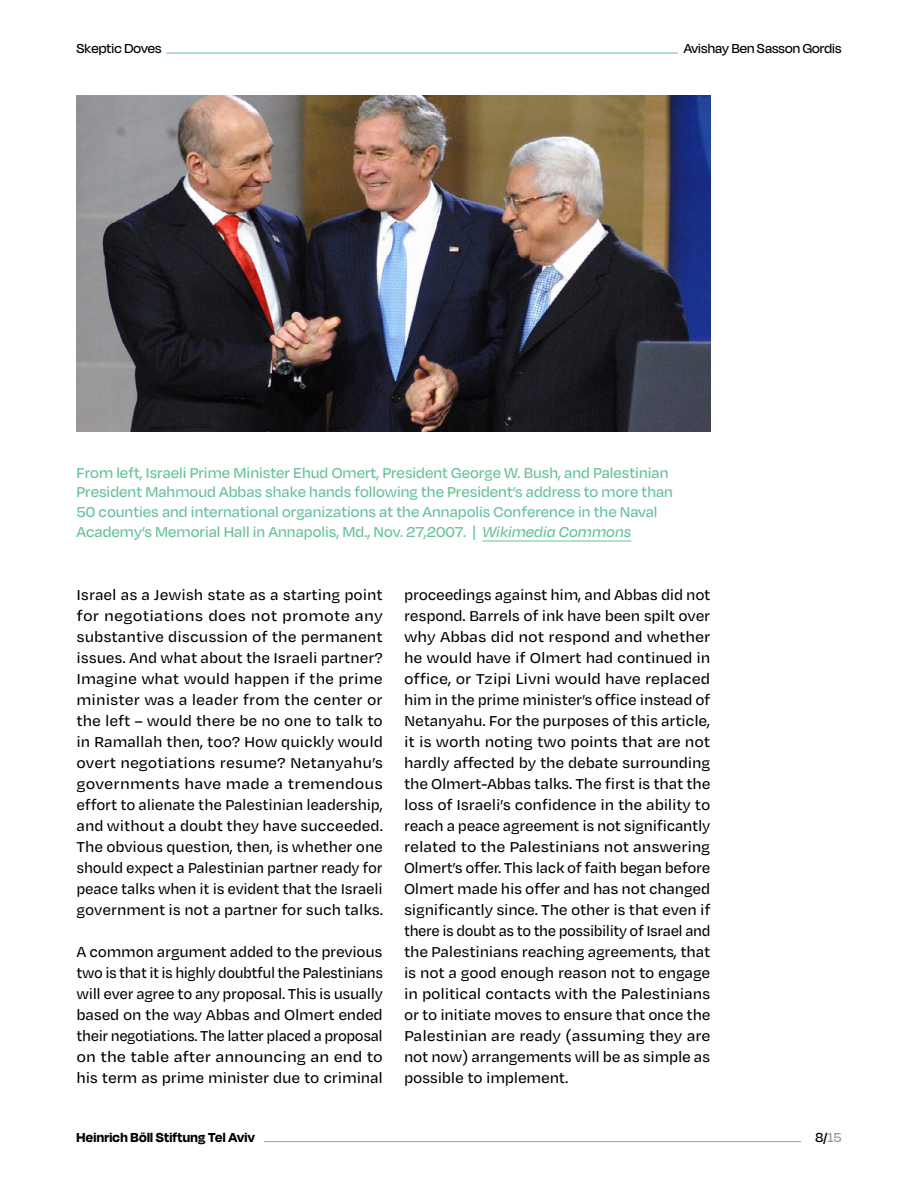
<style>
.page{position:relative;width:918px;height:1188px;background:#fff}
.page>*{position:absolute;margin:0;border:0;box-sizing:border-box;transform-origin:0 0}
.t1{font:500 16.5px/21px "Degular Text";letter-spacing:-.015em;color:#000101;text-align:justify}
.t2{font:500 16.5px/19.8px "Degular";color:#65c296}
.t3{font:500 15px "Degular Display";letter-spacing:.01em;color:#000101}
.t4{font:700 15px "Degular Display";letter-spacing:.02em;color:#000101}
.s1{font-style:italic}
.s2{color:#999696}
</style>
<div class="page">
<hr style="left:264px;top:1141px;width:537px;height:1px;background:#65c296">
<hr style="left:166px;top:53px;width:512px;height:1px;background:#65c296">
<img style="left:77px;top:96px;width:633px;height:336px">
<hr style="left:482px;top:541px;width:149px;height:1px;background:#65c296">
<p class="t3" style="left:77px;top:40px;width:86px">Skeptic Doves</p>
<p class="t3" style="left:684px;top:40px;width:159px">Avishay Ben Sasson Gordis</p>
<p class="t2" style="left:77px;top:462px;width:598px">From left, Israeli Prime Minister Ehud Omert, President George W. Bush, and Palestinian President Mahmoud Abbas shake hands following the President’s address to more than 50 counties and international organizations at the Annapolis Conference in the Naval Academy’s Memorial Hall in Annapolis, Md., Nov. 27,2007. | <span class="s1">Wikimedia Commons</span></p>
<p class="t1" style="left:77px;top:584px;width:308px">Israel as a Jewish state as a starting point for negotiations does not promote any substantive discussion of the permanent issues. And what about the Israeli partner?<br>Imagine what would happen if the prime minister was a leader from the center or the left – would there be no one to talk to in Ramallah then, too? How quickly would overt negotiations resume? Netanyahu’s governments have made a tremendous effort to alienate the Palestinian leadership, and without a doubt they have succeeded.<br>The obvious question, then, is whether one should expect a Palestinian partner ready for peace talks when it is evident that the Israeli government is not a partner for such talks.</p>
<p class="t1" style="left:77px;top:941px;width:308px">A common argument added to the previous two is that it is highly doubtful the Palestinians will ever agree to any proposal. This is usually based on the way Abbas and Olmert ended their negotiations. The latter placed a proposal on the table after announcing an end to his term as prime minister due to criminal</p>
<p class="t1" style="left:404px;top:584px;width:308px">proceedings against him, and Abbas did not respond. Barrels of ink have been spilt over why Abbas did not respond and whether he would have if Olmert had continued in office, or Tzipi Livni would have replaced him in the prime minister’s office instead of Netanyahu. For the purposes of this article, it is worth noting two points that are not hardly affected by the debate surrounding the Olmert-Abbas talks. The first is that the loss of Israeli’s confidence in the ability to reach a peace agreement is not significantly related to the Palestinians not answering Olmert’s offer. This lack of faith began before Olmert made his offer and has not changed significantly since. The other is that even if there is doubt as to the possibility of Israel and the Palestinians reaching agreements, that is not a good enough reason not to engage in political contacts with the Palestinians or to initiate moves to ensure that once the Palestinian are ready (assuming they are not now) arrangements will be as simple as possible to implement.</p>
<p class="t4" style="left:77px;top:1129px;width:180px">Heinrich Böll Stiftung Tel Aviv</p>
<p class="t3" style="left:815px;top:1129px;width:28px">8/<span class="s2">15</span></p>
</div>
